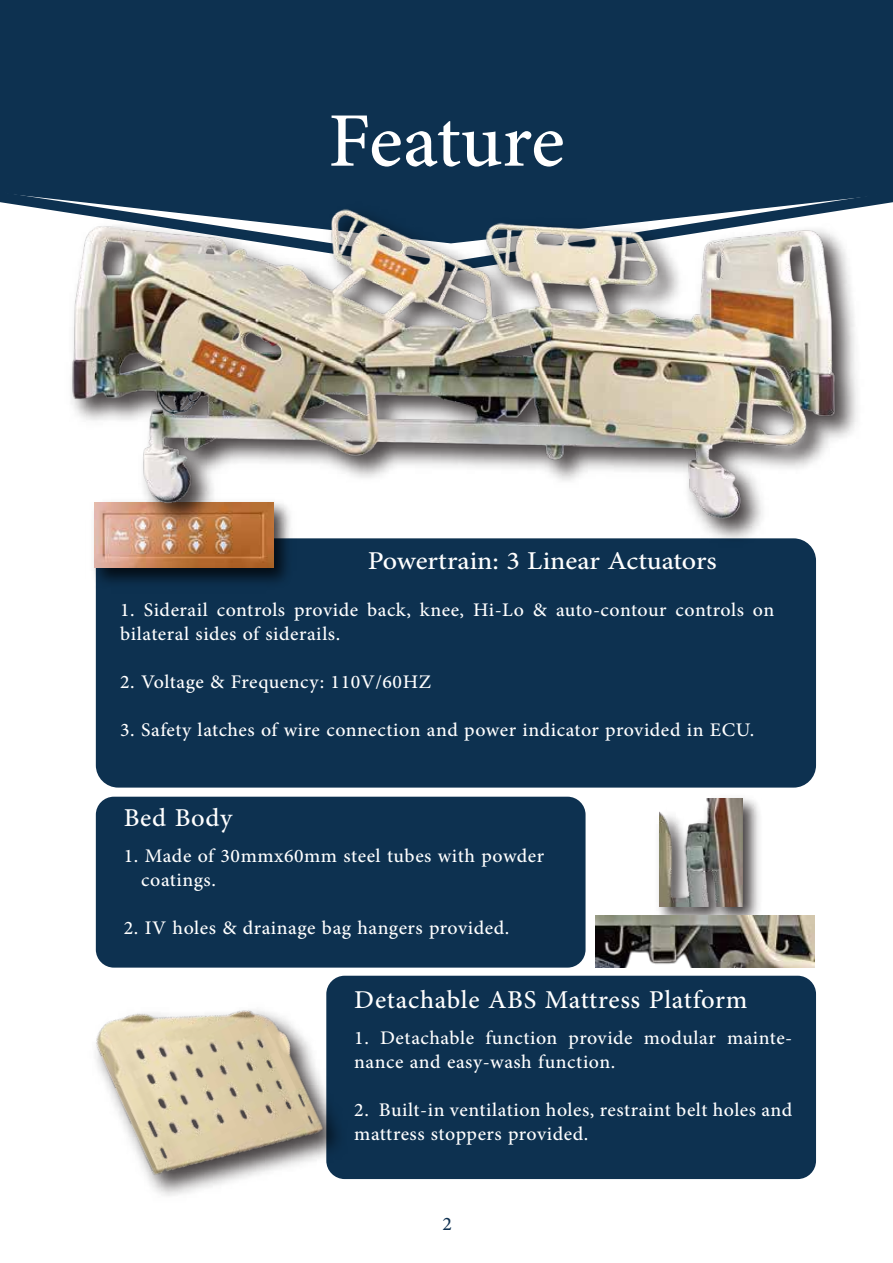
<style>
.page{position:relative;width:893px;height:1263px;background:#fff}
.page>*{position:absolute;margin:0;border:0;box-sizing:border-box;transform-origin:0 0}
.t1{font:108px "Adobe Arabic";letter-spacing:-.01em;color:#fff}
.t2{font:36px "Adobe Arabic";letter-spacing:.01em;color:#fff}
.t3{font:36px "Adobe Arabic";letter-spacing:.01em;color:#fff;scale:1.06 1}
.t4{font:27px/24px "Adobe Arabic";letter-spacing:.02em;color:#fff}
.t5{font:27px "Adobe Arabic";color:#0e3050}
</style>
<div class="page">
<div style="left:326px;top:976px;width:490px;height:203px;background:#0d3150;border-radius:18px"></div>
<div style="left:96px;top:797px;width:490px;height:171px;background:#0d3150;border-radius:18px"></div>
<img style="left:95px;top:938px;width:245px;height:258px">
<img style="left:658px;top:798px;width:102px;height:117px">
<img style="left:659px;top:799px;width:84px;height:107px">
<div style="left:0;top:0;width:893px;height:184px;background:#0d3150"></div>
<div style="left:0;top:184px;width:893px;height:28px;background:#0d3150"></div>
<div style="left:96px;top:538px;width:720px;height:250px;background:#0d3150;border-radius:22px"></div>
<img style="left:94px;top:551px;width:193px;height:42px">
<img style="left:95px;top:551px;width:178px;height:17px">
<img style="left:596px;top:915px;width:218px;height:53px">
<img style="left:60px;top:197px;width:808px;height:354px">
<img style="left:68px;top:203px;width:777px;height:317px">
<h1 class="t1" style="left:328px;top:65px;width:238px">Feature</h1>
<h2 class="t3" style="left:368px;top:535px;width:331px">Powertrain: 3 Linear Actuators</h2>
<p class="t4" style="left:120px;top:594px;width:655px">1. Siderail controls provide back, knee, Hi-Lo &amp; auto-contour controls on bilateral sides of siderails.</p>
<p class="t4" style="left:120px;top:666px;width:312px">2. Voltage &amp; Frequency: 110V/60HZ</p>
<p class="t4" style="left:120px;top:714px;width:635px">3. Safety latches of wire connection and power indicator provided in ECU.</p>
<h2 class="t2" style="left:124px;top:792px;width:110px">Bed Body</h2>
<p class="t4" style="left:141px;top:841px;width:405px;text-indent:-17px">1. Made of 30mmx60mm steel tubes with powder coatings.</p>
<p class="t4" style="left:124px;top:913px;width:387px">2. IV holes &amp; drainage bag hangers provided.</p>
<h2 class="t2" style="left:354px;top:974px;width:395px">Detachable ABS Mattress Platform</h2>
<p class="t4" style="left:354px;top:1023px;width:440px">1. Detachable function provide modular mainte&shy;nance and easy-wash function.</p>
<p class="t4" style="left:354px;top:1095px;width:439px">2. Built-in ventilation holes, restraint belt holes and mattress stoppers provided.</p>
<p class="t5" style="left:443px;top:1204px;width:11px">2</p>
</div>
